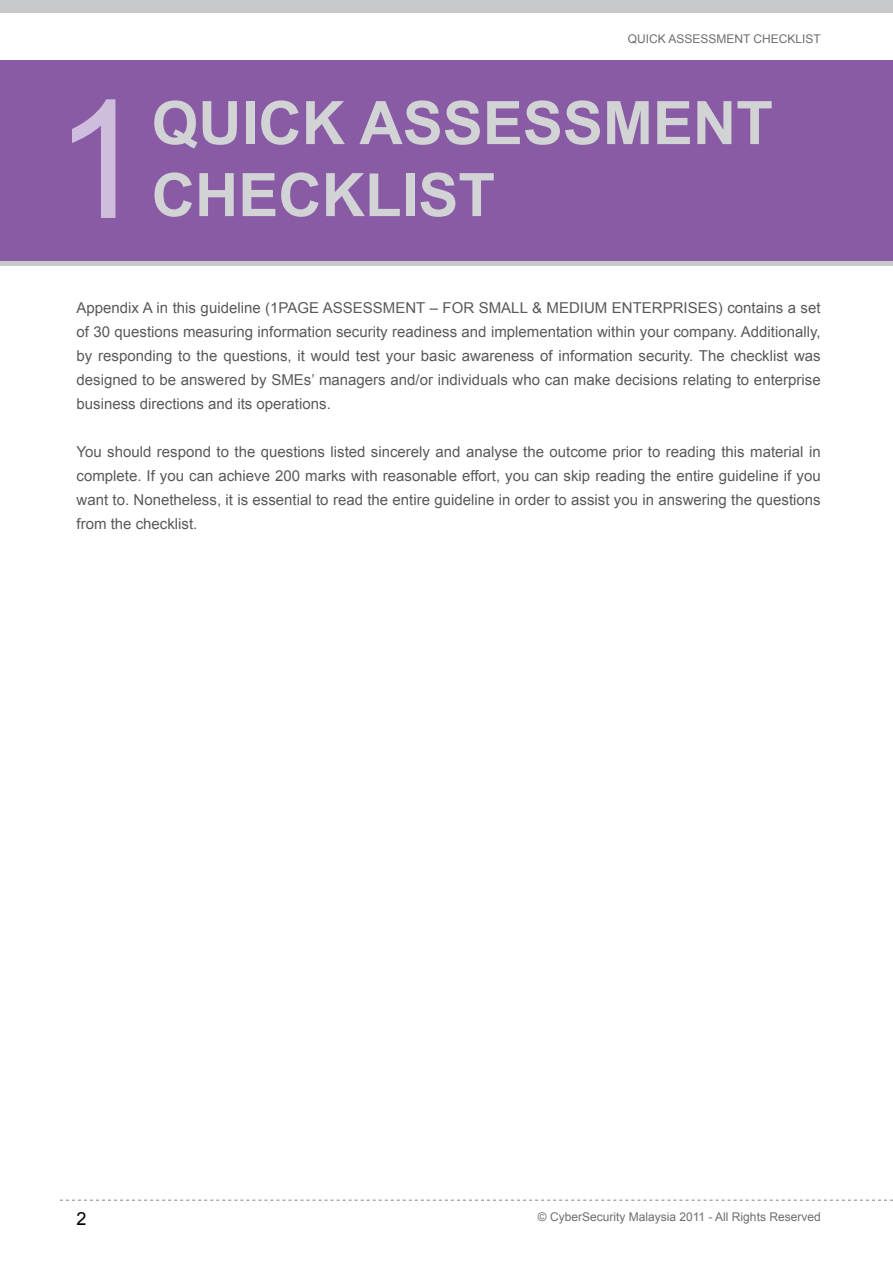
<style>
.page{position:relative;width:893px;height:1263px;background:#fff}
.page>*{position:absolute;margin:0;border:0;box-sizing:border-box;transform-origin:0 0}
.t1{font:165px "Arial";color:#cfbddd}
.t2{font:700 60px "Arial";color:#d1d3d4}
.t3{font:18px "Arial";color:#000}
.t4{font:15px/24px "Arial";color:#58595b;text-align:justify}
.t5{font:12px "Arial";color:#6d6e71}
</style>
<div class="page">
<svg style="left:60px;top:1200px;width:833px;height:1px"></svg>
<div style="left:0;top:0;width:893px;height:13px;background:#c7c8ca"></div>
<div style="left:0;top:261px;width:893px;height:5px;background:#c7c8ca"></div>
<div style="left:0;top:60px;width:893px;height:201px;background:#8a5ba5"></div>
<h1 class="t1" style="left:54px;top:52px;width:93px">1</h1>
<p class="t5" style="left:628px;top:31px;width:195px">QUICK ASSESSMENT CHECKLIST</p>
<h2 class="t2" style="left:152px;top:83px;width:623px">QUICK ASSESSMENT</h2>
<h2 class="t2" style="left:152px;top:155px;width:345px">CHECKLIST</h2>
<p class="t4" style="left:77px;top:296px;width:746px">Appendix A in this guideline (1PAGE ASSESSMENT – FOR SMALL &amp; MEDIUM ENTERPRISES) contains a set of 30 questions measuring information security readiness and implementation within your company. Additionally, by responding to the questions, it would test your basic awareness of information security. The checklist was designed to be answered by SMEs’ managers and/or individuals who can make decisions relating to enterprise business directions and its operations.</p>
<p class="t4" style="left:77px;top:440px;width:746px">You should respond to the questions listed sincerely and analyse the outcome prior to reading this material in complete. If you can achieve 200 marks with reasonable effort, you can skip reading the entire guideline if you want to. Nonetheless, it is essential to read the entire guideline in order to assist you in answering the questions from the checklist.</p>
<p class="t3" style="left:77px;top:1207px;width:12px">2</p>
<p class="t5" style="left:538px;top:1209px;width:284px">© CyberSecurity Malaysia 2011 - All Rights Reserved</p>
</div>
